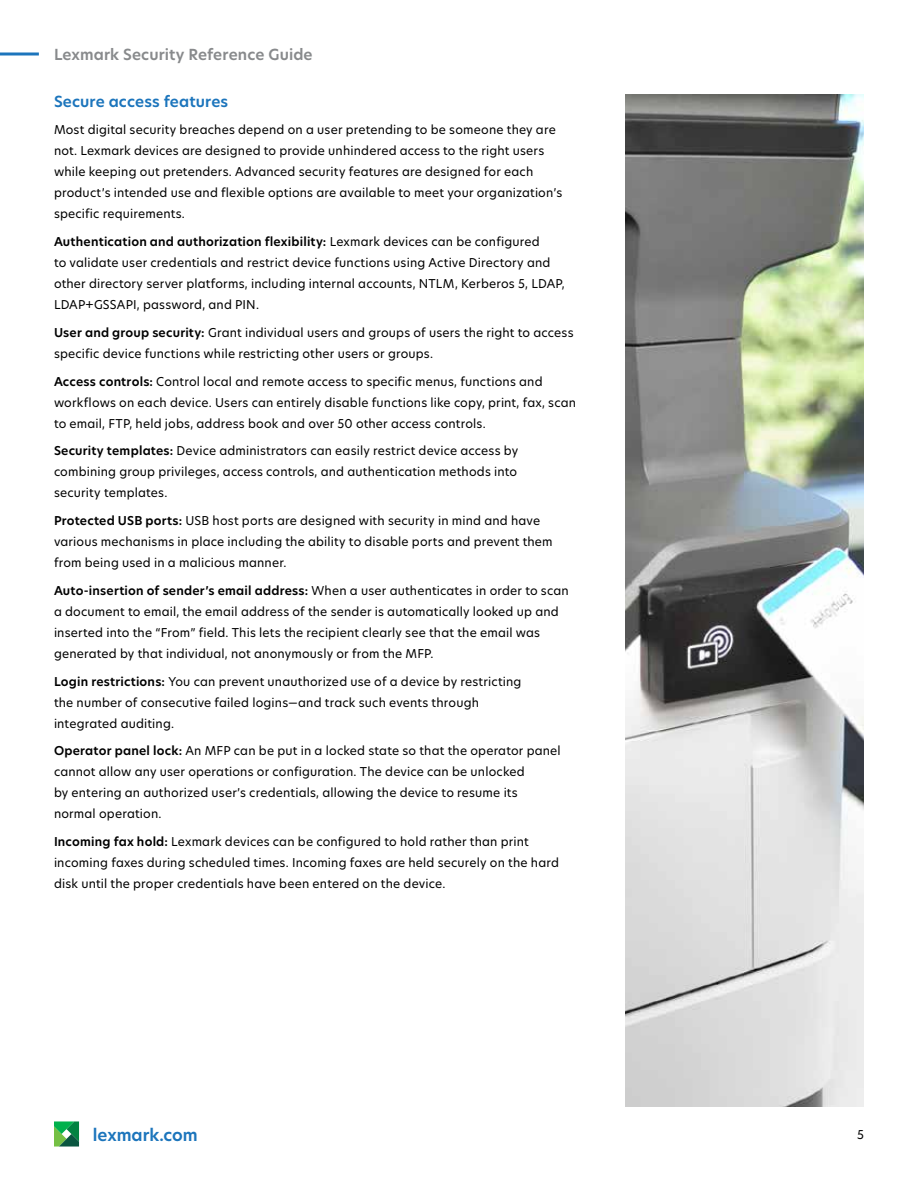
<style>
.page{position:relative;width:918px;height:1188px;background:#fff}
.page>*{position:absolute;margin:0;border:0;box-sizing:border-box;transform-origin:0 0}
.t1{font:600 16.5px "TP Hero";color:#1c75bc}
.t2{font:600 15px "TP Hero";letter-spacing:.005em;color:#888a8c}
.t3{font:600 15px "TP Hero";letter-spacing:.01em;color:#1c75bc}
.t4{font:12px/21px "TP Hero";letter-spacing:.015em;color:#000}
.s1{font-weight:600}
</style>
<div class="page">
<svg style="left:0;top:52px;width:39px;height:4px"></svg>
<svg style="left:54px;top:1121px;width:25px;height:26px"></svg>
<img style="left:626px;top:94px;width:238px;height:1013px">
<p class="t2" style="left:54px;top:44px;width:260px">Lexmark Security Reference Guide</p>
<p class="t3" style="left:54px;top:91px;width:176px">Secure access features</p>
<p class="t4" style="left:54px;top:119px;width:510px">Most digital security breaches depend on a user pretending to be someone they are not. Lexmark devices are designed to provide unhindered access to the right users while keeping out pretenders. Advanced security features are designed for each product’s intended use and flexible options are available to meet your organization’s specific requirements.</p>
<p class="t4" style="left:54px;top:231px;width:512px"><span class="s1">Authentication and authorization flexibility:</span> Lexmark devices can be configured<br>to validate user credentials and restrict device functions using Active Directory and other directory server platforms, including internal accounts, NTLM, Kerberos 5, LDAP, LDAP+GSSAPI, password, and PIN.</p>
<p class="t4" style="left:54px;top:322px;width:521px"><span class="s1">User and group security:</span> Grant individual users and groups of users the right to access specific device functions while restricting other users or groups.</p>
<p class="t4" style="left:54px;top:370px;width:524px"><span class="s1">Access controls:</span> Control local and remote access to specific menus, functions and workflows on each device. Users can entirely disable functions like copy, print, fax, scan to email, FTP, held jobs, address book and over 50 other access controls.</p>
<p class="t4" style="left:54px;top:440px;width:466px;text-align:justify"><span class="s1">Security templates:</span> Device administrators can easily restrict device access by combining group privileges, access controls, and authentication methods into security templates.</p>
<p class="t4" style="left:54px;top:510px;width:500px"><span class="s1">Protected USB ports:</span> USB host ports are designed with security in mind and have various mechanisms in place including the ability to disable ports and prevent them from being used in a malicious manner.</p>
<p class="t4" style="left:54px;top:580px;width:516px"><span class="s1">Auto-insertion of sender’s email address:</span> When a user authenticates in order to scan a document to email, the email address of the sender is automatically looked up and inserted into the “From” field. This lets the recipient clearly see that the email was generated by that individual, not anonymously or from the MFP.</p>
<p class="t4" style="left:54px;top:671px;width:469px"><span class="s1">Login restrictions:</span> You can prevent unauthorized use of a device by restricting the number of consecutive failed logins—and track such events through integrated auditing.</p>
<p class="t4" style="left:54px;top:740px;width:508px"><span class="s1">Operator panel lock:</span> An MFP can be put in a locked state so that the operator panel cannot allow any user operations or configuration. The device can be unlocked<br>by entering an authorized user’s credentials, allowing the device to resume its normal operation.</p>
<p class="t4" style="left:54px;top:831px;width:507px"><span class="s1">Incoming fax hold:</span> Lexmark devices can be configured to hold rather than print incoming faxes during scheduled times. Incoming faxes are held securely on the hard disk until the proper credentials have been entered on the device.</p>
<h1 class="t1" style="left:93px;top:1123px;width:106px">lexmark.com</h1>
<p class="t4" style="left:857px;top:1124px;width:8px">5</p>
</div>
